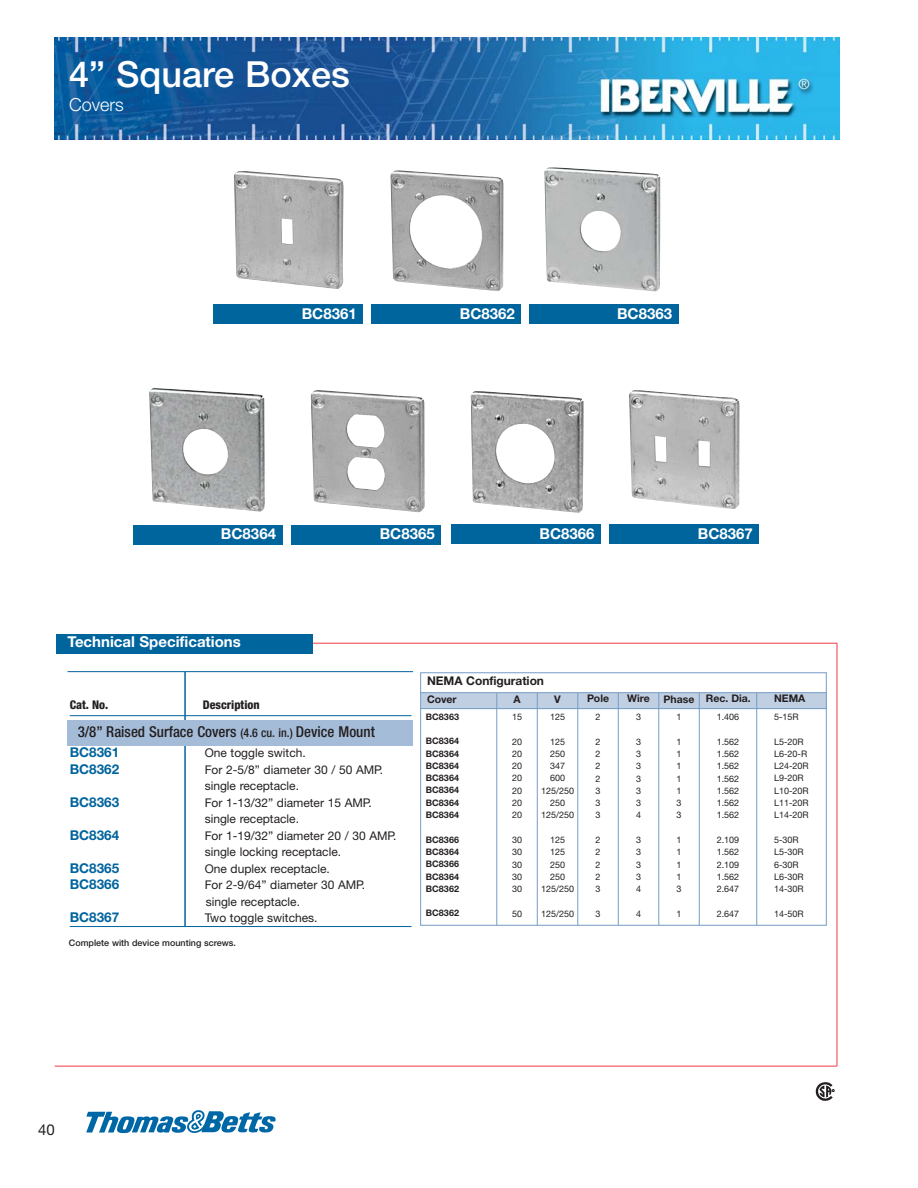
<style>
.page{position:relative;width:918px;height:1188px;background:#fff}
.page>*{position:absolute;margin:0;border:0;box-sizing:border-box;transform-origin:0 0}
.t1{font:500 36px "Helvetica Neue LT Std";color:#fff}
.t2{font:300 18px "Helvetica Neue LT Std";color:#fff}
.t3{font:700 15px "Helvetica Neue LT Std";color:#fff}
.t4{font:500 condensed 15px "Helvetica Neue LT Std";color:#231f20}
.t5{font:15px "Helvetica Neue LT Std";color:#231f20}
.t6{font:700 13.5px "Helvetica Neue LT Std";color:#00649d}
.t7{font:12px/16.5px "Helvetica Neue LT Std";color:#231f20}
.t8{font:800 condensed 12px "Helvetica Neue LT Std";color:#231f20}
.t9{font:700 12px "Helvetica Neue LT Std";letter-spacing:-.005em;color:#231f20}
.t10{font:700 10.5px "Helvetica Neue LT Std";letter-spacing:-.005em;color:#231f20}
.t11{font:9px/12.3px "Helvetica Neue LT Std";color:#231f20;text-align:justify}
.t12{font:700 9px/12.3px "Helvetica Neue LT Std";color:#231f20;text-align:justify}
.t13{font:500 9px "Helvetica Neue LT Std";color:#231f20}
.s1{font-size:12px}
</style>
<div class="page">
<hr style="left:55px;top:1066px;width:782px;height:1px;background:#ef3a42">
<div style="left:421px;top:693px;width:406px;height:16px;background:#c0cfe2"></div>
<hr style="left:184px;top:672px;width:2px;height:254px;background:#00649d">
<img style="left:54px;top:38px;width:786px;height:102px">
<hr style="left:306px;top:643px;width:531px;height:1px;background:#ef3a42">
<div style="left:56px;top:634px;width:256px;height:20px;background:#00649d"></div>
<svg style="left:816px;top:1082px;width:18px;height:19px"></svg>
<div style="left:213px;top:304px;width:150px;height:20px;background:#00649d"></div>
<img style="left:234px;top:171px;width:109px;height:118px">
<div style="left:372px;top:304px;width:149px;height:20px;background:#00649d"></div>
<img style="left:391px;top:170px;width:112px;height:121px">
<div style="left:529px;top:304px;width:149px;height:20px;background:#00649d"></div>
<img style="left:544px;top:167px;width:116px;height:125px">
<div style="left:133px;top:525px;width:149px;height:19px;background:#00649d"></div>
<img style="left:149px;top:388px;width:116px;height:124px">
<div style="left:291px;top:525px;width:150px;height:19px;background:#00649d"></div>
<img style="left:311px;top:390px;width:114px;height:122px">
<div style="left:451px;top:524px;width:150px;height:20px;background:#00649d"></div>
<img style="left:471px;top:391px;width:113px;height:122px">
<div style="left:609px;top:524px;width:150px;height:20px;background:#00649d"></div>
<img style="left:629px;top:390px;width:111px;height:119px">
<div style="left:67px;top:720px;width:346px;height:25px;background:#a5bcd8"></div>
<hr style="left:67px;top:671px;width:346px;height:1px;background:#00649d">
<div style="left:420px;top:672px;width:407px;height:254px;border:1px solid #749dc5"></div>
<hr style="left:420px;top:692px;width:406px;height:1px;background:#749dc5">
<hr style="left:420px;top:708px;width:406px;height:1px;background:#749dc5">
<hr style="left:496px;top:693px;width:1px;height:232px;background:#749dc5">
<hr style="left:537px;top:693px;width:1px;height:233px;background:#749dc5">
<hr style="left:577px;top:693px;width:1px;height:232px;background:#749dc5">
<hr style="left:618px;top:693px;width:1px;height:232px;background:#749dc5">
<hr style="left:658px;top:693px;width:1px;height:232px;background:#749dc5">
<hr style="left:699px;top:693px;width:1px;height:233px;background:#749dc5">
<hr style="left:756px;top:693px;width:1px;height:233px;background:#749dc5">
<hr style="left:70px;top:715px;width:342px;height:1px;background:#00649d">
<hr style="left:70px;top:926px;width:342px;height:1px;background:#00649d">
<hr style="left:837px;top:643px;width:1px;height:423px;background:#ef3a42">
<svg style="left:86px;top:1110px;width:190px;height:23px"></svg>
<h1 class="t1" style="left:69px;top:61px;width:282px">4” Square Boxes</h1>
<h2 class="t2" style="left:69px;top:98px;width:56px">Covers</h2>
<h3 class="t3" style="left:302px;top:308px;width:57px">BC8361</h3>
<h3 class="t3" style="left:460px;top:308px;width:57px">BC8362</h3>
<h3 class="t3" style="left:617px;top:308px;width:57px">BC8363</h3>
<h3 class="t3" style="left:221px;top:528px;width:57px">BC8364</h3>
<h3 class="t3" style="left:380px;top:528px;width:57px">BC8365</h3>
<h3 class="t3" style="left:540px;top:528px;width:57px">BC8366</h3>
<h3 class="t3" style="left:698px;top:528px;width:57px">BC8367</h3>
<h3 class="t3" style="left:68px;top:636px;width:175px">Technical Specifications</h3>
<h3 class="t8" style="left:70px;top:701px;width:40px">Cat. No.</h3>
<h3 class="t8" style="left:203px;top:701px;width:58px">Description</h3>
<h3 class="t4" style="left:78px;top:726px;width:299px">3/8” Raised Surface Covers <span class="s1">(4.6 cu. in.)</span> Device Mount</h3>
<h3 class="t6" style="left:70px;top:747px;width:51px">BC8361</h3>
<h3 class="t7" style="left:205px;top:746px;width:103px">One toggle switch.</h3>
<h3 class="t6" style="left:70px;top:764px;width:51px">BC8362</h3>
<h3 class="t7" style="left:205px;top:763px;width:180px">For 2-5/8” diameter 30 / 50 AMP. single receptacle.</h3>
<h3 class="t6" style="left:70px;top:797px;width:51px">BC8363</h3>
<h3 class="t7" style="left:205px;top:796px;width:169px">For 1-13/32” diameter 15 AMP. single receptacle.</h3>
<h3 class="t6" style="left:70px;top:830px;width:51px">BC8364</h3>
<h3 class="t7" style="left:205px;top:829px;width:193px">For 1-19/32” diameter 20 / 30 AMP. single locking receptacle.</h3>
<h3 class="t6" style="left:70px;top:863px;width:51px">BC8365</h3>
<h3 class="t7" style="left:205px;top:862px;width:127px">One duplex receptacle.</h3>
<h3 class="t6" style="left:70px;top:879px;width:51px">BC8366</h3>
<h3 class="t7" style="left:205px;top:878px;width:162px">For 2-9/64” diameter 30 AMP. single receptacle.</h3>
<h3 class="t6" style="left:70px;top:912px;width:51px">BC8367</h3>
<h3 class="t7" style="left:205px;top:911px;width:114px">Two toggle switches.</h3>
<p class="t13" style="left:69px;top:940px;width:169px">Complete with device mounting screws.</p>
<h3 class="t9" style="left:427px;top:677px;width:119px">NEMA Configuration</h3>
<p class="t10" style="left:427px;top:695px;width:31px">Cover</p>
<p class="t12" style="left:426px;top:711px;width:35px">BC8363</p>
<p class="t12" style="left:426px;top:736px;width:35px">BC8364<br>BC8364<br>BC8364<br>BC8364<br>BC8364<br>BC8364<br>BC8364</p>
<p class="t12" style="left:426px;top:834px;width:35px">BC8366<br>BC8364<br>BC8366<br>BC8364<br>BC8362</p>
<p class="t12" style="left:426px;top:908px;width:35px">BC8362</p>
<p class="t10" style="left:513px;top:695px;width:9px">A</p>
<p class="t10" style="left:554px;top:695px;width:8px">V</p>
<p class="t10" style="left:587px;top:695px;width:24px">Pole</p>
<p class="t10" style="left:627px;top:695px;width:24px">Wire</p>
<p class="t10" style="left:664px;top:695px;width:89px">Phase Rec. Dia.</p>
<p class="t11" style="left:512px;top:712px;width:12px">15</p>
<p class="t11" style="left:512px;top:736px;width:12px">20<br>20<br>20<br>20<br>20<br>20<br>20</p>
<p class="t11" style="left:512px;top:835px;width:12px">30<br>30<br>30<br>30<br>30</p>
<p class="t11" style="left:512px;top:908px;width:12px">50</p>
<p class="t11" style="left:550px;top:712px;width:17px">125</p>
<p class="t11" style="left:541px;top:736px;width:35px;text-align:center">125<br>250<br>347<br>600<br>125/250<br>250<br>125/250</p>
<p class="t11" style="left:541px;top:835px;width:35px;text-align:center">125<br>125<br>250<br>250<br>125/250</p>
<p class="t11" style="left:541px;top:908px;width:35px">125/250</p>
<p class="t11" style="left:596px;top:712px;width:7px">2</p>
<p class="t11" style="left:596px;top:736px;width:7px">2<br>2<br>2<br>2<br>3<br>3<br>3</p>
<p class="t11" style="left:596px;top:835px;width:7px">2<br>2<br>2<br>2<br>3</p>
<p class="t11" style="left:596px;top:908px;width:7px">3</p>
<p class="t11" style="left:636px;top:712px;width:7px">3</p>
<p class="t11" style="left:636px;top:736px;width:7px">3<br>3<br>3<br>3<br>3<br>3<br>4</p>
<p class="t11" style="left:636px;top:835px;width:7px">3<br>3<br>3<br>3<br>4</p>
<p class="t11" style="left:636px;top:908px;width:7px">4</p>
<p class="t11" style="left:677px;top:712px;width:7px">1</p>
<p class="t11" style="left:677px;top:736px;width:7px">1<br>1<br>1<br>1<br>1<br>3<br>3</p>
<p class="t11" style="left:677px;top:835px;width:7px">1<br>1<br>1<br>1<br>3</p>
<p class="t11" style="left:677px;top:908px;width:7px">1</p>
<p class="t11" style="left:717px;top:712px;width:24px">1.406</p>
<p class="t11" style="left:717px;top:736px;width:24px">1.562<br>1.562<br>1.562<br>1.562<br>1.562<br>1.562<br>1.562</p>
<p class="t11" style="left:717px;top:835px;width:24px">2.109<br>1.562<br>2.109<br>1.562<br>2.647</p>
<p class="t11" style="left:717px;top:908px;width:24px">2.647</p>
<p class="t10" style="left:774px;top:695px;width:33px">NEMA</p>
<p class="t11" style="left:774px;top:712px;width:26px">5-15R</p>
<p class="t11" style="left:774px;top:736px;width:36px;text-align:left">L5-20R<br>L6-20-R<br>L24-20R<br>L9-20R<br>L10-20R<br>L11-20R<br>L14-20R</p>
<p class="t11" style="left:774px;top:835px;width:31px;text-align:left">5-30R<br>L5-30R<br>6-30R<br>L6-30R<br>14-30R</p>
<p class="t11" style="left:774px;top:908px;width:31px">14-50R</p>
<h3 class="t5" style="left:38px;top:1124px;width:18px">40</h3>
</div>
